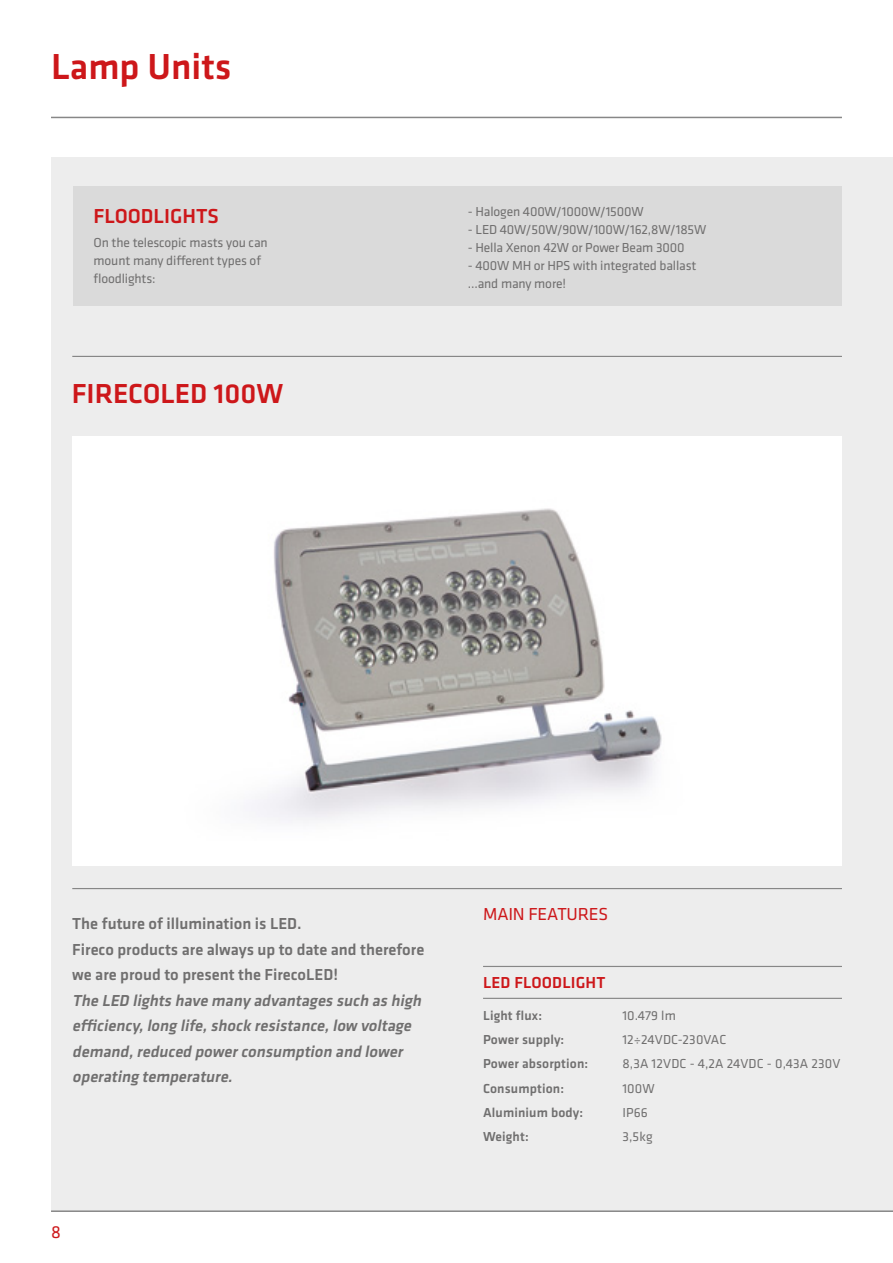
<style>
.page{position:relative;width:893px;height:1263px;background:#fff}
.page>*{position:absolute;margin:0;border:0;box-sizing:border-box;transform-origin:0 0}
.t1{font:500 37.5px "Klavika";color:#cd171a}
.t2{font:500 28.5px "Klavika";color:#cd171a}
.t3{font:500 21px "Klavika";color:#cd171a}
.t4{font:18px "Klavika";letter-spacing:-.01em;color:#cd171a}
.t5{font:italic 500 16.5px/25.5px "Klavika";letter-spacing:-.2em;color:#706f6f}
.t6{font:500 16.5px/25.5px "Klavika";color:#706f6f}
.t7{font:500 16.5px "Klavika";letter-spacing:.01em;color:#cd171a}
.t8{font:13.5px/18px "Klavika";letter-spacing:-.01em;color:#706f6f}
.t9{font:500 13.5px/24px "Klavika";letter-spacing:.01em;color:#706f6f}
.t10{font:13.5px/24px "Klavika";letter-spacing:.01em;color:#706f6f}
</style>
<div class="page">
<div style="left:51px;top:157px;width:842px;height:1053px;background:#ededed"></div>
<hr style="left:51px;top:117px;width:791px;height:1px;background:#878787">
<hr style="left:51px;top:1210px;width:842px;height:2px;background:#878787">
<div style="left:72px;top:436px;width:770px;height:429px;background:#fff"></div>
<hr style="left:72px;top:888px;width:770px;height:1px;background:#878787">
<hr style="left:72px;top:356px;width:770px;height:1px;background:#878787">
<img style="left:251px;top:508px;width:411px;height:315px">
<hr style="left:483px;top:998px;width:359px;height:1px;background:#878787">
<hr style="left:483px;top:966px;width:359px;height:1px;background:#878787">
<div style="left:73px;top:187px;width:769px;height:119px;background:#dadada"></div>
<h1 class="t1" style="left:51px;top:46px;width:182px">Lamp Units</h1>
<h3 class="t3" style="left:94px;top:204px;width:127px">FLOODLIGHTS</h3>
<p class="t8" style="left:468px;top:202px;width:177px">- Halogen 400W/1000W/1500W</p>
<p class="t8" style="left:468px;top:220px;width:240px">- LED 40W/50W/90W/100W/162,8W/185W</p>
<p class="t8" style="left:468px;top:238px;width:218px">- Hella Xenon 42W or Power Beam 3000</p>
<p class="t8" style="left:468px;top:256px;width:230px">- 400W MH or HPS with integrated ballast ...and many more!</p>
<p class="t8" style="left:94px;top:233px;width:176px">On the telescopic masts you can mount many different types of floodlights:</p>
<h2 class="t2" style="left:72px;top:378px;width:213px">FIRECOLED 100W</h2>
<p class="t6" style="left:72px;top:911px;width:353px">The future of illumination is LED.<br>Fireco products are always up to date and therefore we are proud to present the FirecoLED!</p>
<p class="t5" style="left:72px;top:988px;width:354px">The LED lights have many advantages such as high efficiency,long life,shock resistance,low voltage demand,reduced powerconsumption and lower operating temperature.</p>
<h3 class="t4" style="left:51px;top:1222px;width:11px">8</h3>
<h3 class="t4" style="left:483px;top:904px;width:127px">MAIN FEATURES</h3>
<p class="t7" style="left:483px;top:973px;width:124px">LED FLOODLIGHT</p>
<p class="t9" style="left:483px;top:1004px;width:107px">Light flux:<br>Power supply:<br>Power absorption:<br>Consumption:<br>Aluminium body:<br>Weight:</p>
<p class="t10" style="left:622px;top:1004px;width:220px">10.479 lm<br>12÷24VDC-230VAC<br>8,3A 12VDC - 4,2A 24VDC - 0,43A 230V<br>100W<br>IP66<br>3,5kg</p>
</div>
